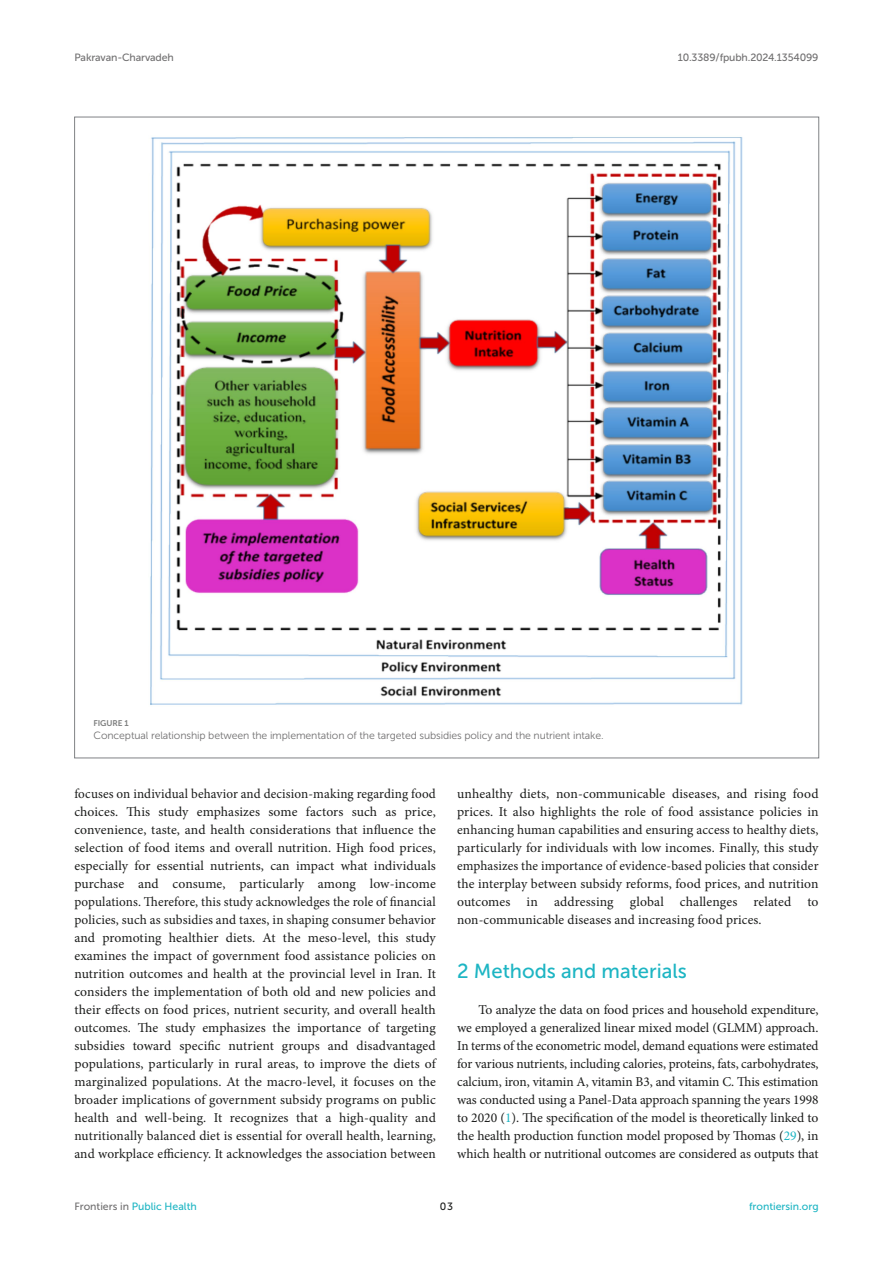
<style>
.page{position:relative;width:893px;height:1263px;background:#fff}
.page>*{position:absolute;margin:0;border:0;box-sizing:border-box;transform-origin:0 0}
.HEAD_1{font:20.25px "Museo Sans 500";color:#1db5c3}
.TEXT_FLUSH{font:13.5px/18px "Minion Pro";letter-spacing:.005em;color:#1b1c1b;text-align:justify}
.FIG_LEG{font:10.5px "Museo Sans 300";letter-spacing:-.01em;color:#706f70}
.t1{font:10.5px "Museo Sans 500";letter-spacing:-.015em;color:#706f70}
.t2{font:10.5px "Museo Sans 500";color:#1db5c3}
.t3{font:10.5px "Museo Sans 500";color:#1b1c1b}
.FIG_HD{font:8.25px "Museo Sans 700";letter-spacing:-.01em;color:#7e7f7f}
.s1{color:#1db5c3}
.s2{color:#706f70}
</style>
<div class="page">
<img style="left:150px;top:137px;width:593px;height:568px">
<p class="t1" style="left:74px;top:51px;width:101px">Pakravan-Charvadeh</p>
<p class="t1" style="left:678px;top:51px;width:142px">10.3389/fpubh.2024.1354099</p>
<p class="FIG_HD" style="left:94px;top:718px;width:37px">FIGURE 1</p>
<p class="FIG_LEG" style="left:94px;top:730px;width:512px">Conceptual relationship between the implementation of the targeted subsidies policy and the nutrient intake.</p>
<p class="TEXT_FLUSH" style="left:74px;top:785px;width:363px">focuses on individual behavior and decision-making regarding food choices. This study emphasizes some factors such as price, convenience, taste, and health considerations that influence the selection of food items and overall nutrition. High food prices, especially for essential nutrients, can impact what individuals purchase and consume, particularly among low-income populations. Therefore, this study acknowledges the role of financial policies, such as subsidies and taxes, in shaping consumer behavior and promoting healthier diets. At the meso-level, this study examines the impact of government food assistance policies on nutrition outcomes and health at the provincial level in Iran. It considers the implementation of both old and new policies and their effects on food prices, nutrient security, and overall health outcomes. The study emphasizes the importance of targeting subsidies toward specific nutrient groups and disadvantaged populations, particularly in rural areas, to improve the diets of marginalized populations. At the macro-level, it focuses on the broader implications of government subsidy programs on public health and well-being. It recognizes that a high-quality and nutritionally balanced diet is essential for overall health, learning, and workplace efficiency. It acknowledges the association between</p>
<p class="TEXT_FLUSH" style="left:457px;top:785px;width:363px">unhealthy diets, non-communicable diseases, and rising food prices. It also highlights the role of food assistance policies in enhancing human capabilities and ensuring access to healthy diets, particularly for individuals with low incomes. Finally, this study emphasizes the importance of evidence-based policies that consider the interplay between subsidy reforms, food prices, and nutrition outcomes in addressing global challenges related to non-communicable diseases and increasing food prices.</p>
<p class="HEAD_1" style="left:457px;top:960px;width:231px">2 Methods and materials</p>
<p class="TEXT_FLUSH" style="left:457px;top:1001px;width:363px;text-indent:21px">To analyze the data on food prices and household expenditure, we employed a generalized linear mixed model (GLMM) approach.<br>In terms of the econometric model, demand equations were estimated for various nutrients, including calories, proteins, fats, carbohydrates, calcium, iron, vitamin A, vitamin B3, and vitamin C. This estimation was conducted using a Panel-Data approach spanning the years 1998 to 2020 (<span class="s1">1</span>). The specification of the model is theoretically linked to the health production function model proposed by Thomas (<span class="s1">29</span>), in which health or nutritional outcomes are considered as outputs that</p>
<p class="t2" style="left:74px;top:1200px;width:124px"><span class="s2">Frontiers in</span> Public Health</p>
<p class="t3" style="left:440px;top:1200px;width:15px">03</p>
<p class="t2" style="left:749px;top:1200px;width:71px">frontiersin.org</p>
</div>
